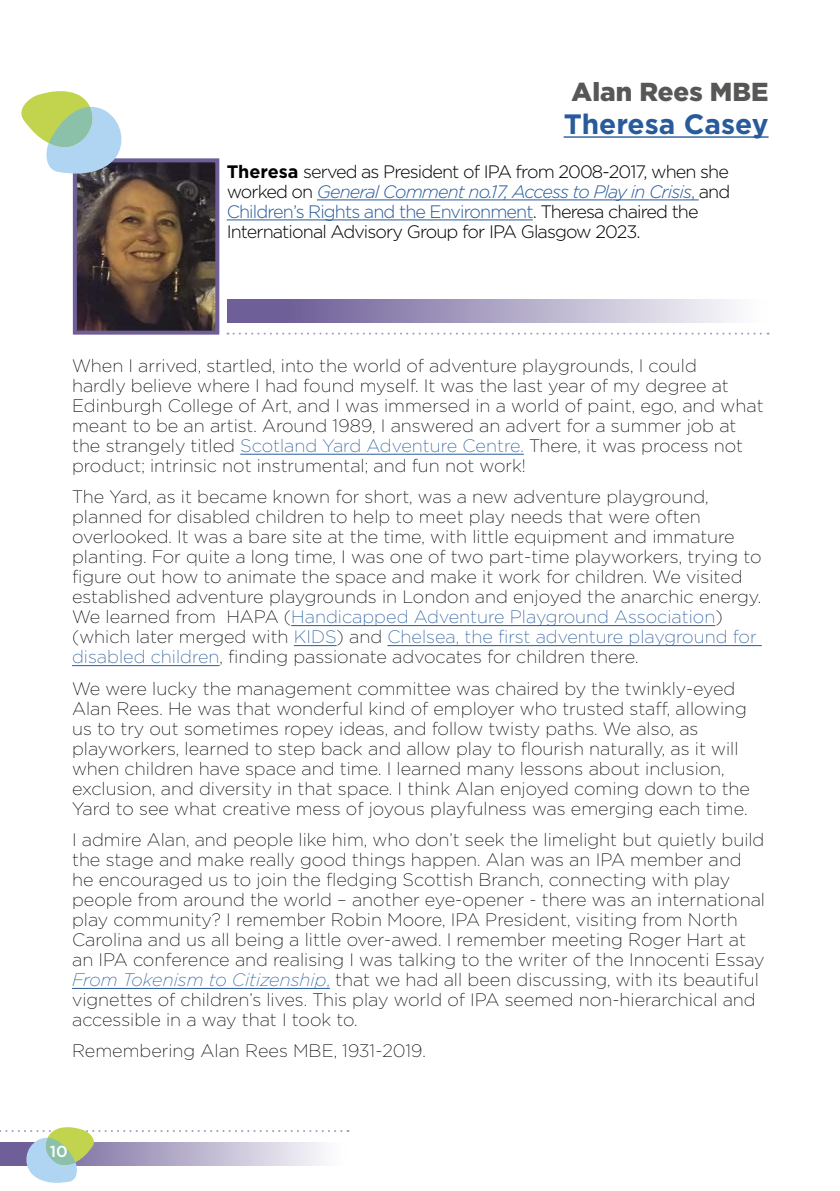
<style>
.page{position:relative;width:840px;height:1191px;background:#fff}
.page>*{position:absolute;margin:0;border:0;box-sizing:border-box;transform-origin:0 0}
.t1{font:700 28px "Gotham";color:#275b9b}
.award_header{font:900 26px "Gotham";color:#575756}
.body_text{font:200 18px/20px "Gotham";color:#000}
.body_text-2{font:300 18px/20px "Gotham";letter-spacing:-.05em;color:#000}
.t2{font:500 16px "Gotham";color:#fff}
.s1{font-weight:700}
.s2{font-style:italic;color:#275b9b}
.s3{color:#275b9b}
</style>
<div class="page">
<svg style="left:0;top:1127px;width:341px;height:55px"></svg>
<hr style="left:317px;top:199px;width:381px;height:1px;background:#275b9b">
<hr style="left:226px;top:219px;width:306px;height:1px;background:#275b9b">
<svg style="left:227px;top:333px;width:541px;height:2px"></svg>
<hr style="left:240px;top:454px;width:283px;height:1px;background:#275b9b">
<hr style="left:291px;top:625px;width:424px;height:1px;background:#275b9b">
<hr style="left:294px;top:645px;width:42px;height:1px;background:#275b9b">
<hr style="left:387px;top:645px;width:374px;height:1px;background:#275b9b">
<hr style="left:72px;top:665px;width:147px;height:1px;background:#275b9b">
<hr style="left:72px;top:988px;width:258px;height:1px;background:#275b9b">
<img style="left:78px;top:163px;width:136px;height:167px">
<div style="left:73px;top:158px;width:146px;height:177px;border:4px solid #6e5f98"></div>
<div style="left:226px;top:299px;width:542px;height:24px;background:linear-gradient(to right,#5f4f8d,#fdfdfe)"></div>
<hr style="left:563px;top:136px;width:205px;height:2px;background:#275b9b">
<svg style="left:21px;top:91px;width:106px;height:83px"></svg>
<p class="award_header" style="left:571px;top:73px;width:198px">Alan Rees MBE</p>
<p class="t1" style="left:563px;top:106px;width:206px">Theresa Casey</p>
<p class="body_text-2" style="left:226px;top:161px;width:505px"><span class="s1">Theresa</span> served as President of IPA from 2008-2017, when she worked on <span class="s2">General Comment no.17, Access to Play in Crisis</span><span class="s3">,</span> and <span class="s3">Children’s Rights and the Environment</span>. Theresa chaired the International Advisory Group for IPA Glasgow 2023.</p>
<p class="body_text" style="left:72px;top:355px;width:692px">When I arrived, startled, into the world of adventure playgrounds, I could<br>hardly believe where I had found myself. It was the last year of my degree at Edinburgh College of Art, and I was immersed in a world of paint, ego, and what meant to be an artist. Around 1989, I answered an advert for a summer job at the strangely titled <span class="s3">Scotland Yard Adventure Centre.</span> There, it was process not product; intrinsic not instrumental; and fun not work!</p>
<p class="body_text" style="left:72px;top:486px;width:690px">The Yard, as it became known for short, was a new adventure playground, planned for disabled children to help to meet play needs that were often overlooked. It was a bare site at the time, with little equipment and immature planting. For quite a long time, I was one of two part-time playworkers, trying to figure out how to animate the space and make it work for children. We visited established adventure playgrounds in London and enjoyed the anarchic energy.<br>We learned from HAPA (<span class="s3">Handicapped Adventure Playground Association</span>) (which later merged with <span class="s3">KIDS</span>) and <span class="s3">Chelsea, the first adventure playground for disabled children</span>, finding passionate advocates for children there.</p>
<p class="body_text" style="left:72px;top:677px;width:679px">We were lucky the management committee was chaired by the twinkly-eyed Alan Rees. He was that wonderful kind of employer who trusted staff, allowing us to try out sometimes ropey ideas, and follow twisty paths. We also, as playworkers, learned to step back and allow play to flourish naturally, as it will when children have space and time. I learned many lessons about inclusion, exclusion, and diversity in that space. I think Alan enjoyed coming down to the Yard to see what creative mess of joyous playfulness was emerging each time.</p>
<p class="body_text" style="left:72px;top:829px;width:694px">I admire Alan, and people like him, who don’t seek the limelight but quietly build the stage and make really good things happen. Alan was an IPA member and he encouraged us to join the fledging Scottish Branch, connecting with play people from around the world – another eye-opener - there was an international play community? I remember Robin Moore, IPA President, visiting from North Carolina and us all being a little over-awed. I remember meeting Roger Hart at an IPA conference and realising I was talking to the writer of the Innocenti Essay <span class="s2">From Tokenism to Citizenship</span><span class="s3">,</span> that we had all been discussing, with its beautiful vignettes of children’s lives. This play world of IPA seemed non-hierarchical and accessible in a way that I took to.</p>
<p class="body_text" style="left:72px;top:1040px;width:355px">Remembering Alan Rees MBE, 1931-2019.</p>
<p class="t2" style="left:50px;top:1141px;width:19px">10</p>
</div>
